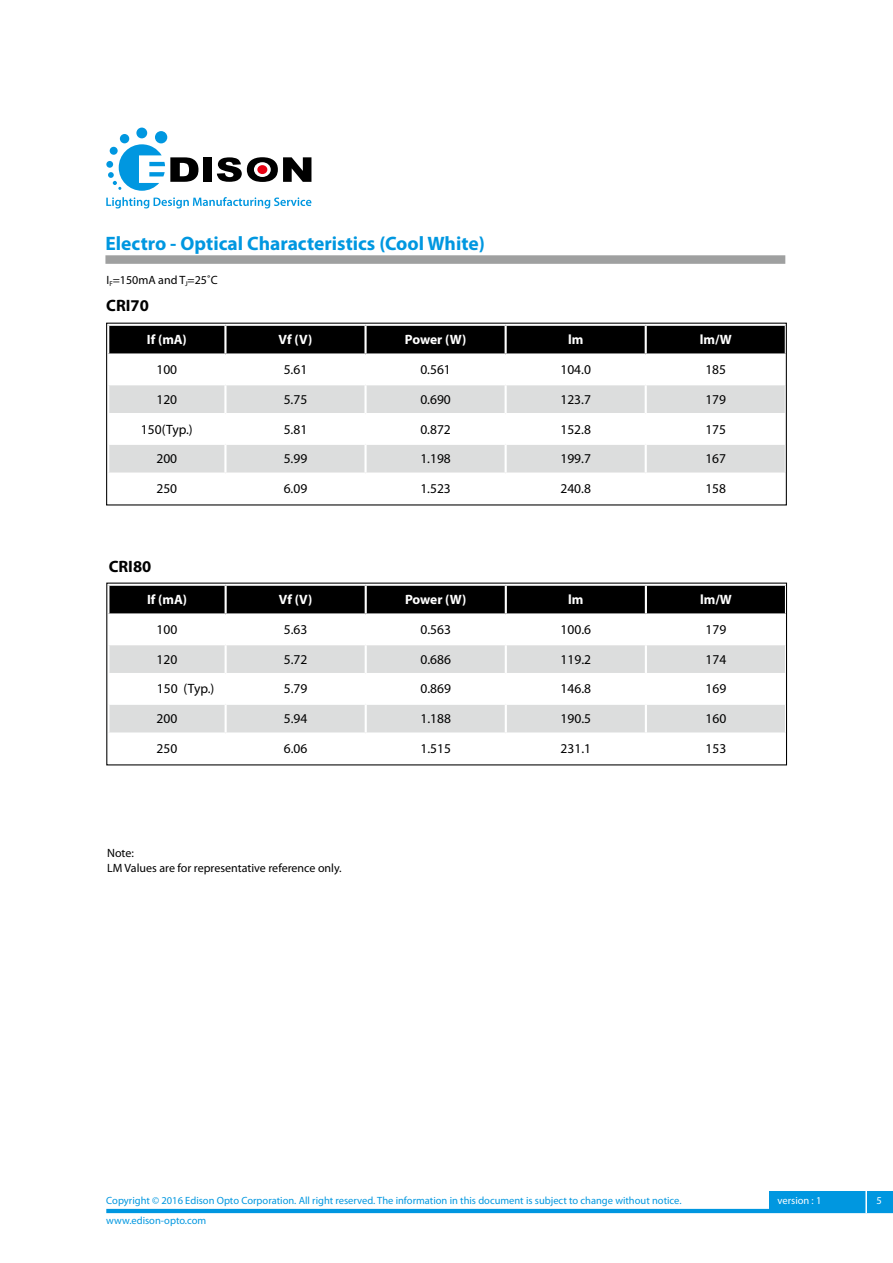
<style>
.page{position:relative;width:893px;height:1263px;background:#fff}
.page>*{position:absolute;margin:0;border:0;box-sizing:border-box;transform-origin:0 0}
.t1{font:700 19.5px "Myriad Pro";color:#0097e0}
.t2{font:700 16.5px "Myriad Pro";color:#000}
.t3{font:13.5px "Myriad Pro";color:#000}
.t4{font:700 13.5px "Myriad Pro";color:#fff}
.t5{font:12px/14.4px "Myriad Pro";color:#000}
.t6{font:10.5px "Myriad Pro";color:#0097e0}
.t7{font:10.5px "Myriad Pro";color:#fff}
</style>
<div class="page">
<hr style="left:106px;top:1209px;width:787px;height:4px;background:#0097e0">
<div style="left:769px;top:1191px;width:124px;height:20px;background:#0097e0"></div>
<hr style="left:865px;top:1189px;width:2px;height:24px;background:#fff">
<svg style="left:106px;top:197px;width:205px;height:11px"></svg>
<div style="left:155px;top:131px;width:12px;height:12px;background:#0097e0;border-radius:50%"></div>
<div style="left:136px;top:128px;width:11px;height:10px;background:#0097e0;border-radius:50%"></div>
<div style="left:120px;top:134px;width:9px;height:9px;background:#0097e0;border-radius:50%"></div>
<div style="left:203px;top:157px;width:9px;height:25px;background:#000"></div>
<svg style="left:217px;top:157px;width:94px;height:25px"></svg>
<div style="left:257px;top:165px;width:10px;height:9px;background:#e60012;border-radius:50%"></div>
<svg style="left:108px;top:144px;width:90px;height:47px"></svg>
<div style="left:109px;top:326px;width:676px;height:27px;background:#000"></div>
<svg style="left:109px;top:385px;width:676px;height:87px;fill:#dcdddd"></svg>
<hr style="left:224px;top:326px;width:3px;height:27px;background:#fff">
<hr style="left:364px;top:326px;width:3px;height:27px;background:#fff">
<hr style="left:505px;top:326px;width:2px;height:27px;background:#fff">
<hr style="left:645px;top:326px;width:2px;height:27px;background:#fff">
<hr style="left:224px;top:415px;width:3px;height:28px;background:#fff">
<hr style="left:364px;top:415px;width:3px;height:28px;background:#fff">
<hr style="left:505px;top:415px;width:2px;height:28px;background:#fff">
<hr style="left:645px;top:415px;width:2px;height:28px;background:#fff">
<hr style="left:107px;top:413px;width:118px;height:2px;background:#fff">
<hr style="left:224px;top:385px;width:3px;height:28px;background:#fff">
<hr style="left:225px;top:413px;width:141px;height:2px;background:#fff">
<hr style="left:364px;top:385px;width:3px;height:28px;background:#fff">
<hr style="left:505px;top:385px;width:2px;height:28px;background:#fff">
<hr style="left:645px;top:385px;width:2px;height:28px;background:#fff">
<hr style="left:366px;top:413px;width:140px;height:2px;background:#fff">
<hr style="left:506px;top:413px;width:140px;height:2px;background:#fff">
<hr style="left:646px;top:413px;width:141px;height:2px;background:#fff">
<hr style="left:107px;top:443px;width:118px;height:2px;background:#fff">
<hr style="left:225px;top:443px;width:141px;height:2px;background:#fff">
<hr style="left:224px;top:445px;width:3px;height:27px;background:#fff">
<hr style="left:366px;top:443px;width:140px;height:2px;background:#fff">
<hr style="left:364px;top:445px;width:3px;height:27px;background:#fff">
<hr style="left:506px;top:443px;width:140px;height:2px;background:#fff">
<hr style="left:505px;top:445px;width:2px;height:27px;background:#fff">
<hr style="left:646px;top:443px;width:141px;height:2px;background:#fff">
<hr style="left:645px;top:445px;width:2px;height:27px;background:#fff">
<div style="left:105px;top:255px;width:680px;height:9px;background:#9fa0a0"></div>
<div style="left:109px;top:586px;width:676px;height:27px;background:#000"></div>
<svg style="left:109px;top:645px;width:676px;height:87px;fill:#dcdddd"></svg>
<hr style="left:225px;top:586px;width:2px;height:27px;background:#fff">
<hr style="left:365px;top:586px;width:2px;height:27px;background:#fff">
<hr style="left:505px;top:586px;width:2px;height:27px;background:#fff">
<hr style="left:645px;top:586px;width:2px;height:27px;background:#fff">
<hr style="left:225px;top:675px;width:2px;height:28px;background:#fff">
<hr style="left:365px;top:675px;width:2px;height:28px;background:#fff">
<hr style="left:505px;top:675px;width:2px;height:28px;background:#fff">
<hr style="left:645px;top:675px;width:2px;height:28px;background:#fff">
<hr style="left:107px;top:673px;width:119px;height:2px;background:#fff">
<hr style="left:225px;top:645px;width:2px;height:28px;background:#fff">
<hr style="left:226px;top:673px;width:140px;height:2px;background:#fff">
<hr style="left:365px;top:645px;width:2px;height:28px;background:#fff">
<hr style="left:505px;top:645px;width:2px;height:28px;background:#fff">
<hr style="left:645px;top:645px;width:2px;height:28px;background:#fff">
<hr style="left:366px;top:673px;width:140px;height:2px;background:#fff">
<hr style="left:506px;top:673px;width:140px;height:2px;background:#fff">
<hr style="left:646px;top:673px;width:141px;height:2px;background:#fff">
<hr style="left:107px;top:703px;width:119px;height:2px;background:#fff">
<hr style="left:226px;top:703px;width:140px;height:2px;background:#fff">
<hr style="left:225px;top:705px;width:2px;height:27px;background:#fff">
<hr style="left:366px;top:703px;width:140px;height:2px;background:#fff">
<hr style="left:365px;top:705px;width:2px;height:27px;background:#fff">
<hr style="left:506px;top:703px;width:140px;height:2px;background:#fff">
<hr style="left:505px;top:705px;width:2px;height:27px;background:#fff">
<hr style="left:646px;top:703px;width:141px;height:2px;background:#fff">
<hr style="left:645px;top:705px;width:2px;height:27px;background:#fff">
<h1 class="t1" style="left:105px;top:231px;width:381px">Electro - Optical Characteristics (Cool White)</h1>
<p class="t5" style="left:106px;top:273px;width:113px">I<sub>F</sub>=150mA and T<sub>J</sub>=25˚C</p>
<p class="t2" style="left:106px;top:295px;width:44px">CRI70</p>
<p class="t4" style="left:147px;top:331px;width:41px">If (mA)</p>
<p class="t4" style="left:279px;top:331px;width:35px">Vf (V)</p>
<p class="t4" style="left:405px;top:331px;width:63px">Power (W)</p>
<p class="t4" style="left:568px;top:331px;width:17px">lm</p>
<p class="t4" style="left:700px;top:331px;width:33px">lm/W</p>
<p class="t3" style="left:156px;top:361px;width:22px">100</p>
<p class="t3" style="left:284px;top:361px;width:25px">5.61</p>
<p class="t3" style="left:420px;top:361px;width:32px">0.561</p>
<p class="t3" style="left:560px;top:361px;width:32px">104.0</p>
<p class="t3" style="left:705px;top:361px;width:22px">185</p>
<p class="t3" style="left:156px;top:391px;width:22px">120</p>
<p class="t3" style="left:284px;top:391px;width:25px">5.75</p>
<p class="t3" style="left:420px;top:391px;width:32px">0.690</p>
<p class="t3" style="left:560px;top:391px;width:32px">123.7</p>
<p class="t3" style="left:705px;top:391px;width:22px">179</p>
<p class="t3" style="left:141px;top:421px;width:53px">150(Typ.)</p>
<p class="t3" style="left:284px;top:421px;width:25px">5.81</p>
<p class="t3" style="left:420px;top:421px;width:32px">0.872</p>
<p class="t3" style="left:560px;top:421px;width:32px">152.8</p>
<p class="t3" style="left:705px;top:421px;width:22px">175</p>
<p class="t3" style="left:156px;top:450px;width:22px">200</p>
<p class="t3" style="left:284px;top:450px;width:25px">5.99</p>
<p class="t3" style="left:420px;top:450px;width:32px">1.198</p>
<p class="t3" style="left:560px;top:450px;width:32px">199.7</p>
<p class="t3" style="left:705px;top:450px;width:22px">167</p>
<p class="t3" style="left:156px;top:480px;width:22px">250</p>
<p class="t3" style="left:284px;top:480px;width:25px">6.09</p>
<p class="t3" style="left:420px;top:480px;width:32px">1.523</p>
<p class="t3" style="left:560px;top:480px;width:32px">240.8</p>
<p class="t3" style="left:705px;top:480px;width:22px">158</p>
<p class="t2" style="left:109px;top:556px;width:44px">CRI80</p>
<p class="t4" style="left:147px;top:591px;width:41px">If (mA)</p>
<p class="t4" style="left:279px;top:591px;width:35px">Vf (V)</p>
<p class="t4" style="left:405px;top:591px;width:63px">Power (W)</p>
<p class="t4" style="left:568px;top:591px;width:17px">lm</p>
<p class="t4" style="left:700px;top:591px;width:33px">lm/W</p>
<p class="t3" style="left:157px;top:621px;width:22px">100</p>
<p class="t3" style="left:284px;top:621px;width:25px">5.63</p>
<p class="t3" style="left:420px;top:621px;width:32px">0.563</p>
<p class="t3" style="left:561px;top:621px;width:32px">100.6</p>
<p class="t3" style="left:706px;top:621px;width:22px">179</p>
<p class="t3" style="left:157px;top:651px;width:22px">120</p>
<p class="t3" style="left:284px;top:651px;width:25px">5.72</p>
<p class="t3" style="left:420px;top:651px;width:32px">0.686</p>
<p class="t3" style="left:561px;top:651px;width:32px">119.2</p>
<p class="t3" style="left:706px;top:651px;width:22px">174</p>
<p class="t3" style="left:157px;top:681px;width:59px">150 (Typ.)</p>
<p class="t3" style="left:284px;top:681px;width:25px">5.79</p>
<p class="t3" style="left:420px;top:681px;width:32px">0.869</p>
<p class="t3" style="left:561px;top:681px;width:32px">146.8</p>
<p class="t3" style="left:706px;top:681px;width:22px">169</p>
<p class="t3" style="left:157px;top:710px;width:22px">200</p>
<p class="t3" style="left:284px;top:710px;width:25px">5.94</p>
<p class="t3" style="left:420px;top:710px;width:32px">1.188</p>
<p class="t3" style="left:561px;top:710px;width:32px">190.5</p>
<p class="t3" style="left:706px;top:710px;width:22px">160</p>
<p class="t3" style="left:157px;top:740px;width:22px">250</p>
<p class="t3" style="left:284px;top:740px;width:25px">6.06</p>
<p class="t3" style="left:420px;top:740px;width:32px">1.515</p>
<p class="t3" style="left:561px;top:740px;width:32px">231.1</p>
<p class="t3" style="left:706px;top:740px;width:22px">153</p>
<p class="t5" style="left:107px;top:846px;width:236px">Note:<br>LM Values are for representative reference only.</p>
<p class="t6" style="left:106px;top:1193px;width:577px">Copyright © 2016 Edison Opto Corporation. All right reserved. The information in this document is subject to change without notice.</p>
<p class="t7" style="left:777px;top:1194px;width:45px">version : 1</p>
<p class="t7" style="left:877px;top:1194px;width:7px">5</p>
<p class="t6" style="left:106px;top:1214px;width:102px">www.edison-opto.com</p>
</div>
